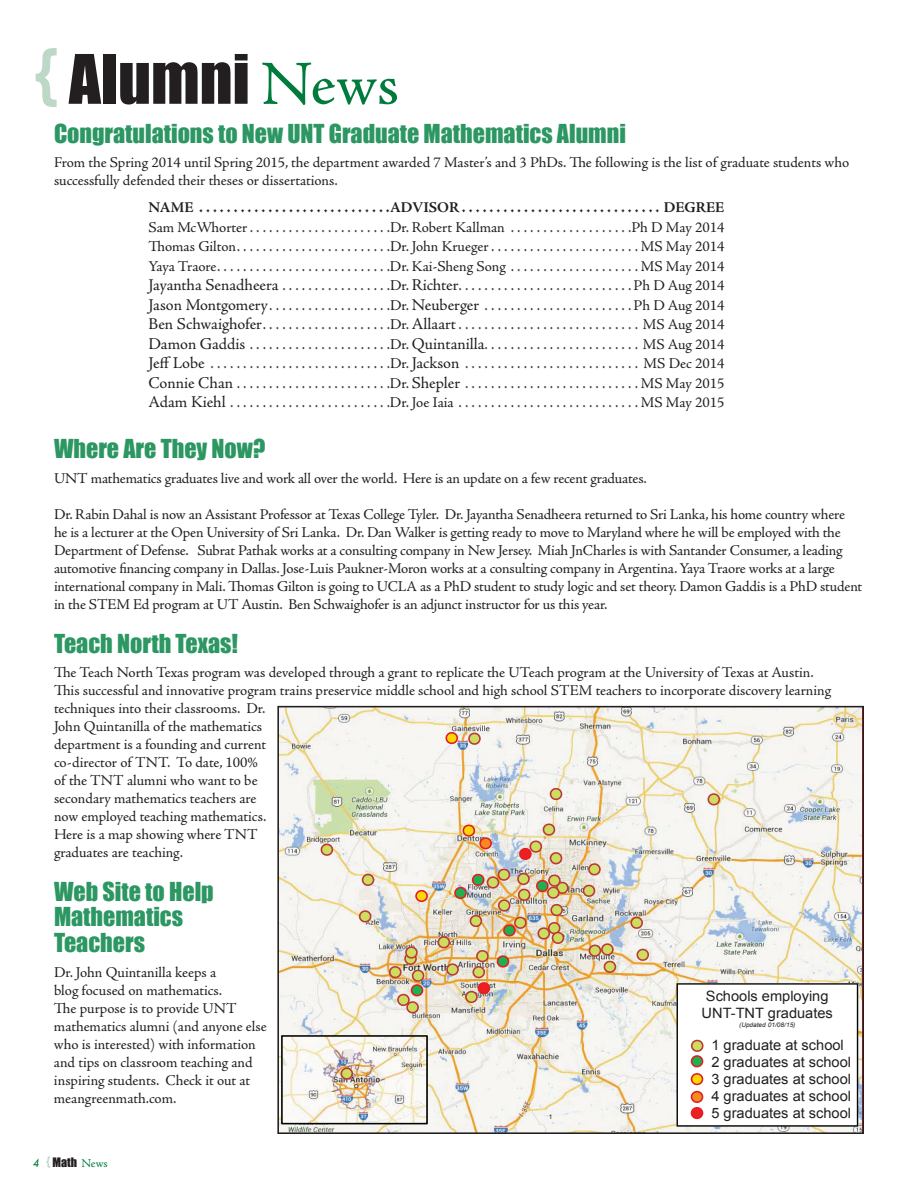
<style>
.page{position:relative;width:918px;height:1188px;background:#fff}
.page>*{position:absolute;margin:0;border:0;box-sizing:border-box;transform-origin:0 0}
.t1{font:63px "Impact";color:#231f20}
.t2{font:24px/25.5px "Impact";color:#2c9763}
.t3{font:15px/18px "Adobe Jenson Pro";letter-spacing:-.01em;color:#231f20}
.t4{font:700 15px "Adobe Jenson Pro";color:#231f20}
.t5{font:14.25px/17.1px "Arial";color:#231f20;text-align:center}
.t6{font:12px "Impact";color:#231f20}
.t7{font:italic 6.3px "Arial";color:#231f20}
.t8{font:6.3px "Arial";color:#231f20}
.s1{color:#bed8c7}
.s2{font-family:"Adobe Jenson Pro";color:#007b3b}
.s3{font-size:16.5px}
.s4{font-family:"Tw Cen";font-style:italic;font-size:13.5px;color:#007b3b}
</style>
<div class="page">
<img style="left:280px;top:709px;width:581px;height:422px">
<svg style="left:677px;top:983px;width:181px;height:144px"></svg>
<svg style="left:359px;top:909px;width:12px;height:16px"></svg>
<svg style="left:362px;top:872px;width:12px;height:16px"></svg>
<svg style="left:321px;top:842px;width:12px;height:16px"></svg>
<svg style="left:550px;top:786px;width:12px;height:17px"></svg>
<svg style="left:445px;top:730px;width:13px;height:16px"></svg>
<svg style="left:589px;top:942px;width:27px;height:33px"></svg>
<svg style="left:630px;top:915px;width:13px;height:16px"></svg>
<svg style="left:583px;top:862px;width:18px;height:37px"></svg>
<img style="left:281px;top:1035px;width:147px;height:89px">
<img style="left:389px;top:945px;width:35px;height:71px">
<svg style="left:636px;top:947px;width:13px;height:16px"></svg>
<svg style="left:468px;top:731px;width:13px;height:16px"></svg>
<svg style="left:415px;top:888px;width:13px;height:16px"></svg>
<img style="left:438px;top:822px;width:131px;height:183px">
<svg style="left:708px;top:792px;width:12px;height:16px"></svg>
<div style="left:277px;top:706px;width:587px;height:428px;border:2px solid #231f20"></div>
<h1 class="t1" style="left:34px;top:30px;width:366px"><span class="s1">{</span> Alumni <span class="s2">News</span></h1>
<h2 class="t2" style="left:54px;top:120px;width:573px">Congratulations to New UNT Graduate Mathematics Alumni</h2>
<p class="t3" style="left:54px;top:154px;width:797px">From the Spring 2014 until Spring 2015, the department awarded 7 Master’s and 3 PhDs. The following is the list of graduate students who successfully defended their theses or dissertations.</p>
<p class="t4" style="left:148px;top:199px;width:578px">NAME . . . . . . . . . . . . . . . . . . . . . . . . . . . ADVISOR . . . . . . . . . . . . . . . . . . . . . . . . . . . . . DEGREE</p>
<p class="t3" style="left:148px;top:218px;width:578px;line-height:19.5px;text-align:justify">Sam McWhorter . . . . . . . . . . . . . . . . . . . . . Dr. Robert Kallman . . . . . . . . . . . . . . . . . . Ph D May 2014<br>Thomas Gilton . . . . . . . . . . . . . . . . . . . . . . . Dr. John Krueger . . . . . . . . . . . . . . . . . . . . . . MS May 2014<br>Yaya Traore . . . . . . . . . . . . . . . . . . . . . . . . . . Dr. Kai-Sheng Song . . . . . . . . . . . . . . . . . . . MS May 2014<br><span class="s3">Jayantha Senadheera</span> . . . . . . . . . . . . . . . . Dr. <span class="s3">Richter</span>. . . . . . . . . . . . . . . . . . . . . . . . . . . Ph D Aug 2014<br><span class="s3">Jason Montgomery</span> . . . . . . . . . . . . . . . . . . Dr. <span class="s3">Neuberger</span> . . . . . . . . . . . . . . . . . . . . . . Ph D Aug 2014<br><span class="s3">Ben Schwaighofer</span> . . . . . . . . . . . . . . . . . . . Dr. <span class="s3">Allaart</span> . . . . . . . . . . . . . . . . . . . . . . . . . . . . MS Aug 2014<br><span class="s3">Damon Gaddis</span> . . . . . . . . . . . . . . . . . . . . . Dr. <span class="s3">Quintanilla</span>. . . . . . . . . . . . . . . . . . . . . . . . MS Aug 2014<br><span class="s3">Jeff Lobe</span> . . . . . . . . . . . . . . . . . . . . . . . . . . . Dr. <span class="s3">Jackson</span> . . . . . . . . . . . . . . . . . . . . . . . . . . . MS Dec 2014<br><span class="s3">Connie Chan</span> . . . . . . . . . . . . . . . . . . . . . . . Dr. <span class="s3">Shepler</span> . . . . . . . . . . . . . . . . . . . . . . . . . . MS May 2015<br><span class="s3">Adam Kiehl</span> . . . . . . . . . . . . . . . . . . . . . . . . Dr. Joe Iaia . . . . . . . . . . . . . . . . . . . . . . . . . . . MS May 2015</p>
<h2 class="t2" style="left:54px;top:436px;width:213px">Where Are They Now?</h2>
<p class="t3" style="left:54px;top:470px;width:593px">UNT mathematics graduates live and work all over the world. Here is an update on a few recent graduates.</p>
<p class="t3" style="left:54px;top:506px;width:810px">Dr. Rabin Dahal is now an Assistant Professor at Texas College Tyler. Dr. Jayantha Senadheera returned to Sri Lanka, his home country where<br>he is a lecturer at the Open University of Sri Lanka. Dr. Dan Walker is getting ready to move to Maryland where he will be employed with the Department of Defense. Subrat Pathak works at a consulting company in New Jersey. Miah JnCharles is with Santander Consumer, a leading automotive financing company in Dallas. Jose-Luis Paukner-Moron works at a consulting company in Argentina. Yaya Traore works at a large international company in Mali. Thomas Gilton is going to UCLA as a PhD student to study logic and set theory. Damon Gaddis is a PhD student in the STEM Ed program at UT Austin. Ben Schwaighofer is an adjunct instructor for us this year.</p>
<h2 class="t2" style="left:54px;top:630px;width:186px">Teach North Texas!</h2>
<p class="t3" style="left:54px;top:664px;width:779px">The Teach North Texas program was developed through a grant to replicate the UTeach program at the University of Texas at Austin.<br>This successful and innovative program trains preservice middle school and high school STEM teachers to incorporate discovery learning techniques into their classrooms. Dr.<br>John Quintanilla of the mathematics<br>department is a founding and current<br>co-director of TNT. To date, 100%<br>of the TNT alumni who want to be<br>secondary mathematics teachers are<br>now employed teaching mathematics.<br>Here is a map showing where TNT<br>graduates are teaching.</p>
<h2 class="t2" style="left:54px;top:878px;width:161px">Web Site to Help<br>Mathematics<br>Teachers</h2>
<p class="t3" style="left:54px;top:963px;width:214px">Dr. John Quintanilla keeps a<br>blog focused on mathematics.<br>The purpose is to provide UNT mathematics alumni (and anyone else who is interested) with information and tips on classroom teaching and inspiring students. Check it out at meangreenmath.com.</p>
<p class="t5" style="left:702px;top:987px;width:133px">Schools employing<br>UNT-TNT graduates</p>
<p class="t7" style="left:739px;top:1021px;width:58px">(Updated 01/08/15)</p>
<p class="t5" style="left:711px;top:1037px;width:141px;text-align:left">1 graduate at school<br>2 graduates at school<br>3 graduates at school<br>4 graduates at school</p>
<p class="t8" style="left:549px;top:1112px;width:5px">1</p>
<p class="t5" style="left:711px;top:1105px;width:141px">5 graduates at school</p>
<p class="t6" style="left:32px;top:1153px;width:77px"><span class="s4">4</span> <span class="s1">{</span> Math <span class="s2">News</span></p>
</div>
